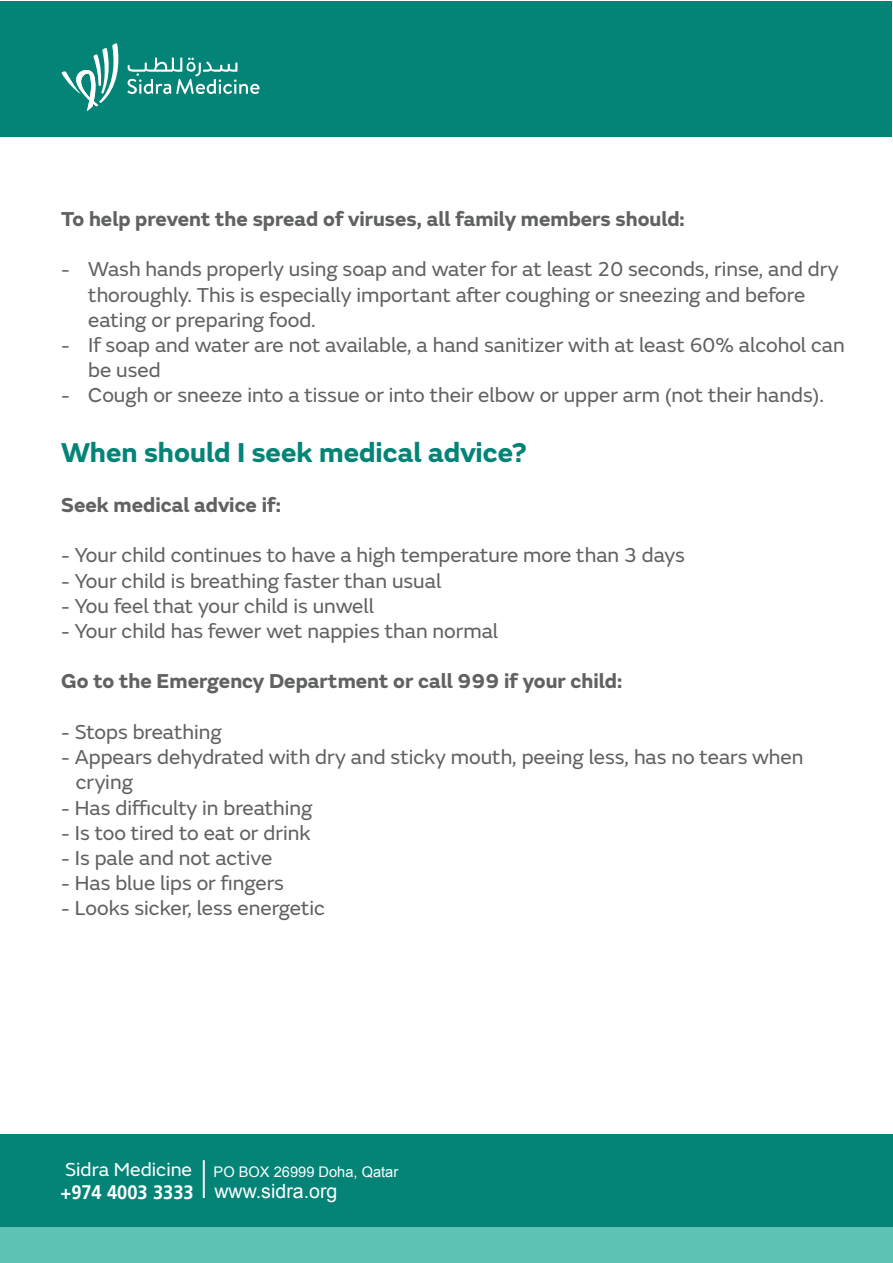
<style>
.page{position:relative;width:893px;height:1263px;background:#fff}
.page>*{position:absolute;margin:0;border:0;box-sizing:border-box;transform-origin:0 0}
.t1{font:700 28.35px "FS Emeric";color:#038477}
.t2{font:21px/25.2px "FS Emeric";color:#606161}
.t3{font:700 21px "FS Emeric";color:#606161}
.t4{font:19.65px "Arial";color:#fff}
.t5{font:14.7px "Arial";color:#fff}
.s1{font-family:"FS Emeric";font-size:19.65px}
.s2{font-family:"Frutiger LT Arabic 65";font-weight:700}
</style>
<div class="page">
<div style="left:0;top:1px;width:892px;height:136px;background:#038477"></div>
<div style="left:0;top:1134px;width:892px;height:96px;background:#038477"></div>
<div style="left:0;top:1228px;width:892px;height:35px;background:#5ec3b4"></div>
<hr style="left:203px;top:1160px;width:2px;height:38px;background:#fff">
<svg style="left:62px;top:43px;width:57px;height:68px"></svg>
<svg style="left:127px;top:58px;width:132px;height:36px"></svg>
<p class="t3" style="left:61px;top:202px;width:625px">To help prevent the spread of viruses, all family members should:</p>
<p class="t2" style="left:88px;top:256px;width:752px;text-indent:-27px">- Wash hands properly using soap and water for at least 20 seconds, rinse, and dry thoroughly. This is especially important after coughing or sneezing and before eating or preparing food.</p>
<p class="t2" style="left:88px;top:331px;width:758px;text-indent:-27px">- If soap and water are not available, a hand sanitizer with at least 60% alcohol can be used</p>
<p class="t2" style="left:61px;top:382px;width:764px">- Cough or sneeze into a tissue or into their elbow or upper arm (not their hands).</p>
<h1 class="t1" style="left:61px;top:430px;width:467px">When should I seek medical advice?</h1>
<p class="t3" style="left:61px;top:488px;width:221px">Seek medical advice if:</p>
<p class="t2" style="left:61px;top:542px;width:625px">- Your child continues to have a high temperature more than 3 days</p>
<p class="t2" style="left:61px;top:567px;width:382px">- Your child is breathing faster than usual</p>
<p class="t2" style="left:61px;top:592px;width:314px">- You feel that your child is unwell</p>
<p class="t2" style="left:61px;top:617px;width:438px">- Your child has fewer wet nappies than normal</p>
<p class="t3" style="left:61px;top:665px;width:562px">Go to the Emergency Department or call 999 if your child:</p>
<p class="t2" style="left:61px;top:718px;width:162px">- Stops breathing</p>
<p class="t2" style="left:76px;top:743px;width:729px;text-indent:-15px">- Appears dehydrated with dry and sticky mouth, peeing less, has no tears when crying</p>
<p class="t2" style="left:61px;top:794px;width:253px">- Has difficulty in breathing</p>
<p class="t2" style="left:61px;top:819px;width:251px">- Is too tired to eat or drink</p>
<p class="t2" style="left:61px;top:844px;width:213px">- Is pale and not active</p>
<p class="t2" style="left:61px;top:869px;width:224px">- Has blue lips or fingers</p>
<p class="t2" style="left:61px;top:894px;width:265px">- Looks sicker, less energetic</p>
<p class="t5" style="left:65px;top:1162px;width:335px"><span class="s1">Sidra Medicine</span> PO BOX 26999 Doha, Qatar</p>
<p class="t4" style="left:60px;top:1178px;width:279px"><span class="s2">+974 4003 3333</span> www.sidra.org</p>
</div>
